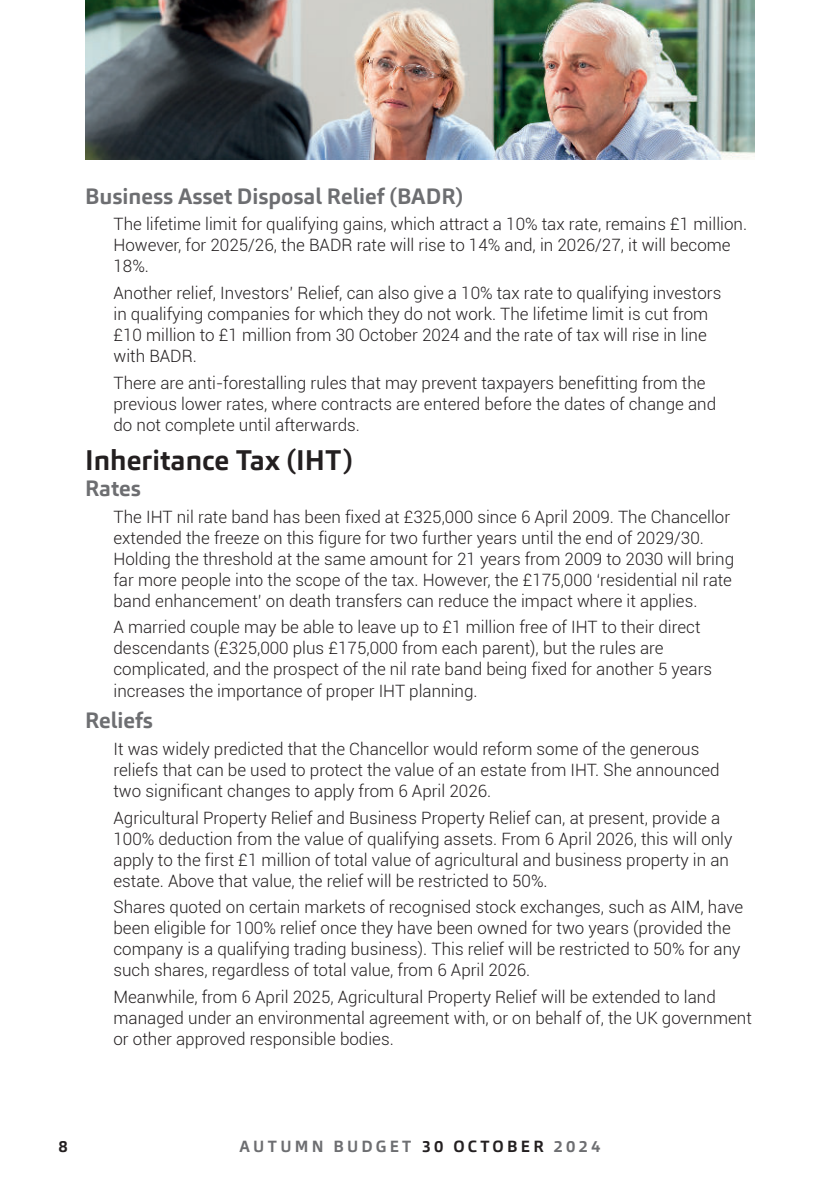
<style>
.page{position:relative;width:840px;height:1191px;background:#fff}
.page>*{position:absolute;margin:0;border:0;box-sizing:border-box;transform-origin:0 0}
.t1{font:700 28px "Carnac";color:#231f20}
.t2{font:700 22px "Carnac";color:#6d6e71}
.t3{font:300 17px/21px "Roboto";color:#231f20}
.t4{font:700 16px "Carnac";letter-spacing:.2em;color:#6d6e71}
.t5{font:700 16px "Carnac";color:#231f20}
.s1{color:#231f20}
</style>
<div class="page">
<img style="left:85px;top:0;width:669px;height:159px">
<p class="t2" style="left:85px;top:186px;width:379px">Business Asset Disposal Relief (BADR)</p>
<p class="t3" style="left:113px;top:215px;width:634px">The lifetime limit for qualifying gains, which attract a 10% tax rate, remains £1 million.<br>However, for 2025/26, the BADR rate will rise to 14% and, in 2026/27, it will become<br>18%.</p>
<p class="t3" style="left:113px;top:284px;width:609px">Another relief, Investors’ Relief, can also give a 10% tax rate to qualifying investors in qualifying companies for which they do not work. The lifetime limit is cut from £10 million to £1 million from 30 October 2024 and the rate of tax will rise in line with BADR.</p>
<p class="t3" style="left:113px;top:373px;width:603px">There are anti-forestalling rules that may prevent taxpayers benefitting from the previous lower rates, where contracts are entered before the dates of change and do not complete until afterwards.</p>
<h1 class="t1" style="left:85px;top:448px;width:269px">Inheritance Tax (IHT)</h1>
<p class="t2" style="left:85px;top:479px;width:57px">Rates</p>
<p class="t3" style="left:113px;top:507px;width:621px">The IHT nil rate band has been fixed at £325,000 since 6 April 2009. The Chancellor extended the freeze on this figure for two further years until the end of 2029/30.<br>Holding the threshold at the same amount for 21 years from 2009 to 2030 will bring far more people into the scope of the tax. However, the £175,000 ‘residential nil rate band enhancement’ on death transfers can reduce the impact where it applies.</p>
<p class="t3" style="left:113px;top:618px;width:599px">A married couple may be able to leave up to £1 million free of IHT to their direct descendants (£325,000 plus £175,000 from each parent), but the rules are complicated, and the prospect of the nil rate band being fixed for another 5 years increases the importance of proper IHT planning.</p>
<p class="t2" style="left:85px;top:711px;width:69px">Reliefs</p>
<p class="t3" style="left:113px;top:739px;width:607px">It was widely predicted that the Chancellor would reform some of the generous reliefs that can be used to protect the value of an estate from IHT. She announced two significant changes to apply from 6 April 2026.</p>
<p class="t3" style="left:113px;top:808px;width:620px">Agricultural Property Relief and Business Property Relief can, at present, provide a 100% deduction from the value of qualifying assets. From 6 April 2026, this will only apply to the first £1 million of total value of agricultural and business property in an estate. Above that value, the relief will be restricted to 50%.</p>
<p class="t3" style="left:113px;top:898px;width:631px">Shares quoted on certain markets of recognised stock exchanges, such as AIM, have been eligible for 100% relief once they have been owned for two years (provided the company is a qualifying trading business). This relief will be restricted to 50% for any such shares, regardless of total value, from 6 April 2026.</p>
<p class="t3" style="left:113px;top:987px;width:639px">Meanwhile, from 6 April 2025, Agricultural Property Relief will be extended to land managed under an environmental agreement with, or on behalf of, the UK government or other approved responsible bodies.</p>
<p class="t5" style="left:59px;top:1139px;width:11px">8</p>
<p class="t4" style="left:239px;top:1139px;width:362px">AUTUMN BUDGET <span class="s1">30 OCTOBER</span> 2024</p>
</div>
